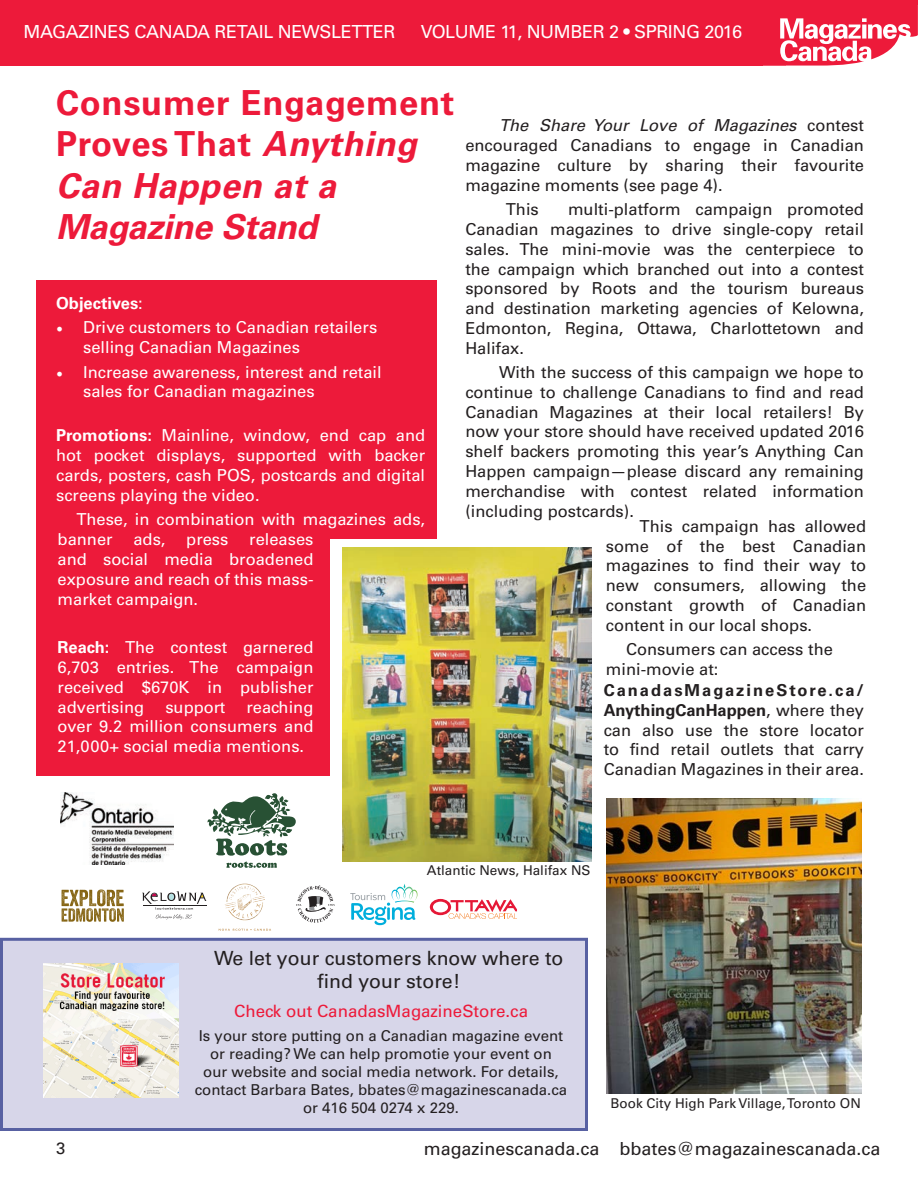
<style>
.page{position:relative;width:918px;height:1188px;background:#fff}
.page>*{position:absolute;margin:0;border:0;box-sizing:border-box;transform-origin:0 0}
.t1{font:italic 700 34.5px/41.4px "Univers";letter-spacing:-.01em;color:#ed1a3a}
.t2{font:19.5px/23.4px "Univers";color:#231f20;text-align:center}
.t3{font:18px "Univers";letter-spacing:-.02em;color:#fff}
.t4{font:18px "Univers";color:#231f20}
.t5{font:16.95px "Univers";color:#ed1a3a}
.t6{font:16.5px/19.8px "Univers";color:#231f20;text-align:justify}
.t7{font:16.5px/19.8px "Univers";color:#fff;text-align:justify}
.t8{font:700 16.5px "Univers";color:#fff}
.t9{font:15px/18px "Univers";color:#231f20;text-align:center}
.t10{font:13.5px "Univers";color:#231f20}
.s1{font-style:normal}
.s2{font-weight:400}
.s3{font-family:"Minion Pro";font-size:18px}
.s4{font-weight:700}
.s5{font-style:italic}
</style>
<div class="page">
<div style="left:0;top:0;width:918px;height:66px;background:#ed1a3a"></div>
<svg style="left:763px;top:5px;width:155px;height:61px"></svg>
<div style="left:750px;top:0;width:167px;height:6px;background:#ed1a3a"></div>
<div style="left:36px;top:518px;width:294px;height:258px;background:#ed1a3a"></div>
<div style="left:36px;top:280px;width:400px;height:258px;background:#ed1a3a"></div>
<div style="left:2px;top:939px;width:584px;height:191px;background:#d7d6e9"></div>
<div style="left:0;top:938px;width:588px;height:193px;border:3px solid #5861a2"></div>
<img style="left:343px;top:548px;width:248px;height:314px">
<img style="left:43px;top:964px;width:135px;height:134px">
<img style="left:606px;top:798px;width:256px;height:295px">
<img style="left:60px;top:793px;width:113px;height:72px">
<svg style="left:207px;top:793px;width:89px;height:63px"></svg>
<svg style="left:226px;top:862px;width:51px;height:6px"></svg>
<svg style="left:62px;top:889px;width:62px;height:33px"></svg>
<svg style="left:219px;top:929px;width:52px;height:2px"></svg>
<img style="left:227px;top:884px;width:19px;height:13px">
<img style="left:237px;top:887px;width:18px;height:5px">
<img style="left:232px;top:895px;width:32px;height:5px">
<svg style="left:237px;top:894px;width:26px;height:20px"></svg>
<img style="left:237px;top:914px;width:20px;height:4px">
<svg style="left:142px;top:891px;width:65px;height:29px"></svg>
<svg style="left:296px;top:885px;width:39px;height:38px"></svg>
<svg style="left:430px;top:899px;width:87px;height:20px"></svg>
<svg style="left:350px;top:884px;width:68px;height:41px"></svg>
<p class="t3" style="left:23px;top:21px;width:374px">MAGAZINES CANADA RETAIL NEWSLETTER</p>
<p class="t3" style="left:421px;top:21px;width:323px">VOLUME 11, NUMBER 2 • SPRING 2016</p>
<h1 class="t1" style="left:56px;top:82px;width:400px"><span class="s1">Consumer Engagement<br>Proves That</span> Anything<br>Can Happen at a<br>Magazine Stand</h1>
<p class="t8" style="left:56px;top:294px;width:88px">Objectives<span class="s2">:</span></p>
<p class="t7" style="left:83px;top:318px;width:296px;text-indent:-27px"><span class="s3">•</span> Drive customers to Canadian retailers selling Canadian Magazines</p>
<p class="t7" style="left:83px;top:362px;width:300px;text-indent:-27px"><span class="s3">•</span> Increase awareness, interest and retail sales for Canadian magazines</p>
<p class="t7" style="left:56px;top:426px;width:371px"><span class="s4">Promotions:</span> Mainline, window, end cap and hot pocket displays, supported with backer cards, posters, cash POS, postcards and digital screens playing the video.</p>
<p class="t7" style="left:58px;top:509px;width:369px;text-indent:19px">These, in combination with magazines ads, banner</p>
<p class="t7" style="left:58px;top:529px;width:257px;text-indent:192px">releases and social media broadened exposure and reach of this mass&shy;market campaign.</p>
<p class="t7" style="left:58px;top:637px;width:257px"><span class="s4">Reach:</span> The contest garnered 6,703 entries. The campaign received $670K in publisher advertising</p>
<p class="t7" style="left:133px;top:529px;width:34px">ads,</p>
<p class="t7" style="left:186px;top:529px;width:44px">press</p>
<p class="t7" style="left:58px;top:697px;width:257px;text-indent:189px">reaching over 9.2 million consumers and 21,000+ social media mentions.</p>
<p class="t7" style="left:165px;top:697px;width:62px">support</p>
<p class="t6" style="left:465px;top:116px;width:400px;text-indent:34px"><span class="s5">The Share Your Love of Magazines</span> contest encouraged Canadians to engage in Canadian magazine culture by sharing their favourite magazine moments (see page 4).</p>
<p class="t6" style="left:506px;top:200px;width:34px">This</p>
<p class="t6" style="left:465px;top:200px;width:400px;text-indent:103px">multi-platform campaign promoted Canadian magazines to drive single-copy retail sales. The mini-movie was the centerpiece to the campaign which branched out into a contest sponsored by Roots and the tourism bureaus and destination marketing agencies of Kelowna, Edmonton, Regina, Ottawa, Charlottetown and Halifax.</p>
<p class="t6" style="left:465px;top:362px;width:400px;text-indent:34px">With the success of this campaign we hope to continue to challenge Canadians to find and read Canadian Magazines at their local retailers! By now your store should have received updated 2016 shelf backers promoting this year’s Anything Can Happen campaign—please discard any remaining merchandise with contest related information (including postcards).</p>
<p class="t6" style="left:606px;top:516px;width:262px;text-indent:34px">This campaign has allowed some of the best Canadian magazines to find their way to new consumers, allowing the constant growth of Canadian content in our local shops.</p>
<p class="t6" style="left:606px;top:640px;width:229px;text-indent:20px">Consumers can access the mini-movie at:</p>
<p class="t6" style="left:604px;top:680px;width:262px"><span class="s4">CanadasMagazineStore.ca/ AnythingCanHappen</span>, where they can also use the store locator to find retail outlets that carry Canadian Magazines in their area.</p>
<p class="t6" style="left:56px;top:1138px;width:11px">3</p>
<p class="t10" style="left:427px;top:863px;width:165px">Atlantic News, Halifax NS</p>
<p class="t2" style="left:214px;top:946px;width:351px">We let your customers know where to find your store!</p>
<p class="t5" style="left:234px;top:1001px;width:295px">Check out CanadasMagazineStore.ca</p>
<p class="t9" style="left:195px;top:1027px;width:374px">Is your store putting on a Canadian magazine event or reading? We can help promotie your event on<br>our website and social media network. For details, contact Barbara Bates, bbates@magazinescanada.ca or 416 504 0274 x 229.</p>
<p class="t10" style="left:611px;top:1095px;width:252px">Book City High Park Village, Toronto ON</p>
<p class="t4" style="left:424px;top:1138px;width:458px">magazinescanada.ca bbates@magazainescanada.ca</p>
</div>
